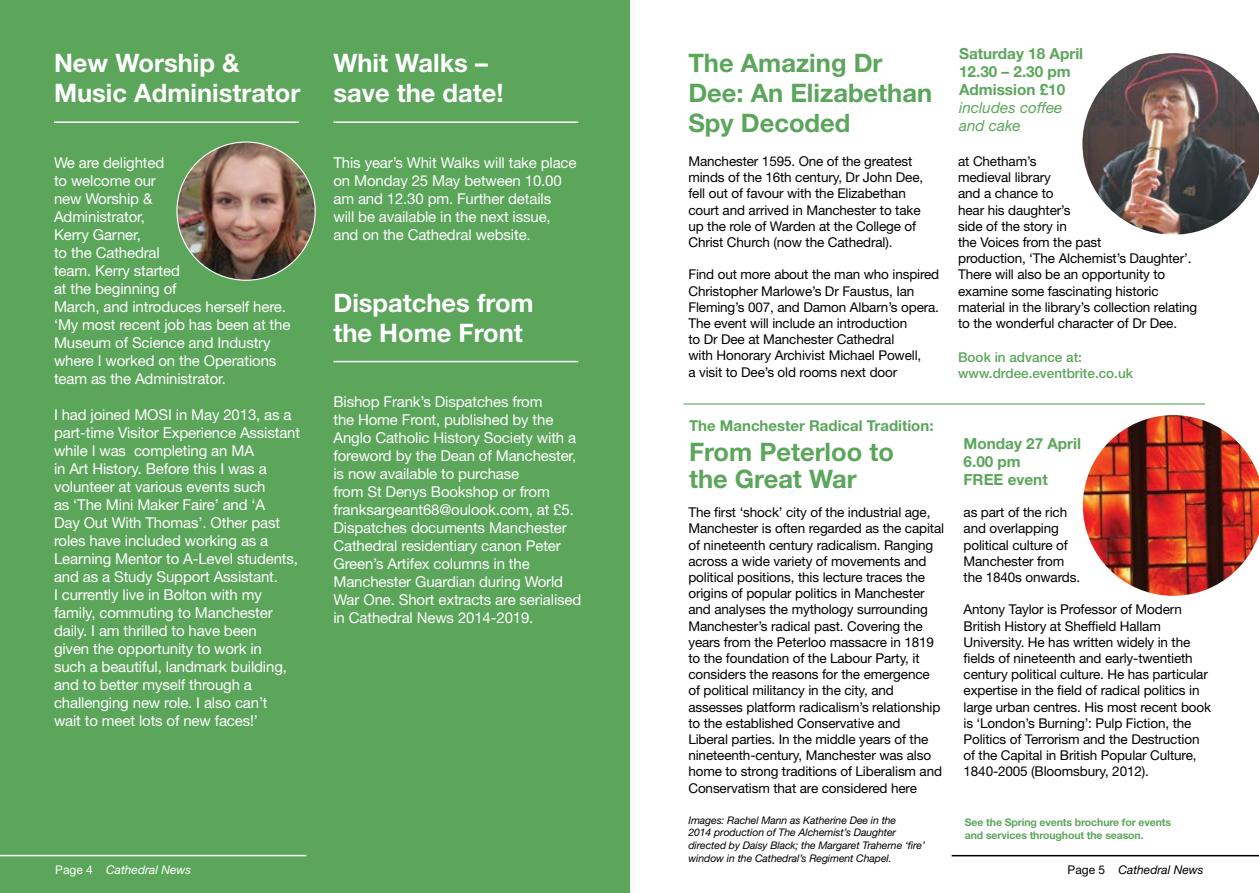
<style>
.page{position:relative;width:1259px;height:893px;background:#fff}
.page>*{position:absolute;margin:0;border:0;box-sizing:border-box;transform-origin:0 0}
.t1{font:700 25.5px/30px "Helvetica Neue LT Std";color:#fff}
.t2{font:700 25.5px/30px "Helvetica Neue LT Std";color:#5ba65b}
.t3{font:700 15.3px/18px "Helvetica Neue LT Std";color:#5ba65b}
.t4{font:italic 15.3px/18px "Helvetica Neue LT Std";color:#5ba65b}
.t5{font:15px/18px "Helvetica Neue LT Std";letter-spacing:-.01em;color:#fff}
.t6{font:700 15px "Helvetica Neue LT Std";color:#5ba65b}
.t7{font:13.5px/16.2px "Helvetica Neue LT Std";letter-spacing:-.01em;color:#000}
.t8{font:500 13.5px/16.2px "Helvetica Neue LT Std";color:#5ba65b}
.t9{font:italic 12px "Helvetica Neue LT Std";color:#fff}
.t10{font:italic 12px "Helvetica Neue LT Std";color:#000}
.t11{font:italic 10.5px/12.6px "Helvetica Neue LT Std";letter-spacing:-.01em;color:#000}
.t12{font:700 10.5px/12.6px "Helvetica Neue LT Std";letter-spacing:-.01em;color:#5ba65b}
.s1{font-style:normal}
</style>
<div class="page">
<div style="left:0;top:0;width:629px;height:893px;background:#5ba65b"></div>
<hr style="left:54px;top:121px;width:245px;height:2px;background:#fff">
<hr style="left:333px;top:121px;width:245px;height:2px;background:#fff">
<hr style="left:333px;top:361px;width:245px;height:1px;background:#fff">
<img style="left:178px;top:143px;width:137px;height:137px">
<img style="left:1082px;top:415px;width:177px;height:181px">
<img style="left:1082px;top:53px;width:177px;height:182px">
<hr style="left:683px;top:403px;width:522px;height:1px;background:#5ba65b">
<hr style="left:951px;top:855px;width:308px;height:1px;background:#000">
<hr style="left:0;top:855px;width:306px;height:1px;background:#fff">
<h1 class="t1" style="left:54px;top:48px;width:248px">New Worship &amp;<br>Music Administrator</h1>
<p class="t5" style="left:54px;top:153px;width:238px">We are delighted<br>to welcome our<br>new Worship &amp;<br>Administrator,<br>Kerry Garner,<br>to the Cathedral<br>team. Kerry started<br>at the beginning of<br>March, and introduces herself here. ‘My most recent job has been at the<br>Museum of Science and Industry where I worked on the Operations team as the Administrator.</p>
<p class="t5" style="left:54px;top:405px;width:248px">I had joined MOSI in May 2013, as a part-time Visitor Experience Assistant while I was completing an MA<br>in Art History. Before this I was a volunteer at various events such<br>as ‘The Mini Maker Faire’ and ‘A<br>Day Out With Thomas’. Other past roles have included working as a<br>Learning Mentor to A-Level students, and as a Study Support Assistant.<br>I currently live in Bolton with my family, commuting to Manchester daily. I am thrilled to have been<br>given the opportunity to work in<br>such a beautiful, landmark building, and to better myself through a challenging new role. I also can’t<br>wait to meet lots of new faces!’</p>
<h1 class="t1" style="left:333px;top:48px;width:172px">Whit Walks – save the date!</h1>
<p class="t5" style="left:333px;top:153px;width:245px">This year’s Whit Walks will take place on Monday 25 May between 10.00 am and 12.30 pm. Further details<br>will be available in the next issue, and on the Cathedral website.</p>
<h1 class="t1" style="left:333px;top:287px;width:202px">Dispatches from the Home Front</h1>
<p class="t5" style="left:333px;top:393px;width:249px">Bishop Frank’s Dispatches from<br>the Home Front, published by the Anglo Catholic History Society with a foreword by the Dean of Manchester, is now available to purchase<br>from St Denys Bookshop or from franksargeant68@oulook.com, at £5.<br>Dispatches documents Manchester Cathedral residentiary canon Peter Green’s Artifex columns in the Manchester Guardian during World War One. Short extracts are serialised in Cathedral News 2014-2019.</p>
<h1 class="t2" style="left:688px;top:48px;width:245px">The Amazing Dr<br>Dee: An Elizabethan<br>Spy Decoded</h1>
<p class="t3" style="left:959px;top:44px;width:126px">Saturday 18 April<br>12.30 – 2.30 pm<br>Admission £10</p>
<p class="t4" style="left:959px;top:98px;width:105px">includes coffee and cake</p>
<p class="t7" style="left:688px;top:153px;width:236px">Manchester 1595. One of the greatest minds of the 16th century, Dr John Dee, fell out of favour with the Elizabethan court and arrived in Manchester to take up the role of Warden at the College of Christ Church (now the Cathedral).</p>
<p class="t7" style="left:688px;top:266px;width:252px">Find out more about the man who inspired Christopher Marlowe’s Dr Faustus, Ian Fleming’s 007, and Damon Albarn’s opera.<br>The event will include an introduction<br>to Dr Dee at Manchester Cathedral<br>with Honorary Archivist Michael Powell,<br>a visit to Dee’s old rooms next door</p>
<p class="t6" style="left:689px;top:417px;width:246px">The Manchester Radical Tradition:</p>
<h1 class="t2" style="left:689px;top:438px;width:206px;line-height:27px">From Peterloo to the Great War</h1>
<p class="t7" style="left:958px;top:153px;width:241px">at Chetham’s<br>medieval library<br>and a chance to<br>hear his daughter’s<br>side of the story in<br>the Voices from the past<br>production, ‘The Alchemist’s Daughter’.<br>There will also be an opportunity to examine some fascinating historic material in the library’s collection relating to the wonderful character of Dr Dee.</p>
<p class="t8" style="left:958px;top:349px;width:176px">Book in advance at: www.drdee.eventbrite.co.uk</p>
<p class="t3" style="left:963px;top:434px;width:119px">Monday 27 April<br>6.00 pm<br>FREE event</p>
<p class="t7" style="left:688px;top:504px;width:257px">The first ‘shock’ city of the industrial age, Manchester is often regarded as the capital of nineteenth century radicalism. Ranging across a wide variety of movements and political positions, this lecture traces the origins of popular politics in Manchester and analyses the mythology surrounding Manchester’s radical past. Covering the years from the Peterloo massacre in 1819 to the foundation of the Labour Party, it considers the reasons for the emergence of political militancy in the city, and assesses platform radicalism’s relationship to the established Conservative and<br>Liberal parties. In the middle years of the nineteenth-century, Manchester was also home to strong traditions of Liberalism and Conservatism that are considered here</p>
<p class="t7" style="left:963px;top:504px;width:118px">as part of the rich and overlapping political culture of<br>Manchester from the 1840s onwards.</p>
<p class="t7" style="left:963px;top:601px;width:249px">Antony Taylor is Professor of Modern British History at Sheffield Hallam University. He has written widely in the fields of nineteenth and early-twentieth century political culture. He has particular expertise in the field of radical politics in large urban centres. His most recent book is ‘London’s Burning’: Pulp Fiction, the Politics of Terrorism and the Destruction of the Capital in British Popular Culture, 1840-2005 (Bloomsbury, 2012).</p>
<p class="t11" style="left:688px;top:814px;width:238px">Images: Rachel Mann as Katherine Dee in the<br>2014 production of The Alchemist’s Daughter directed by Daisy Black; the Margaret Traherne ‘fire’ window in the Cathedral’s Regiment Chapel.</p>
<p class="t12" style="left:965px;top:816px;width:208px">See the Spring events brochure for events and services throughout the season.</p>
<p class="t9" style="left:55px;top:862px;width:138px"><span class="s1">Page 4</span> Cathedral News</p>
<p class="t10" style="left:1067px;top:862px;width:138px"><span class="s1">Page 5</span> Cathedral News</p>
</div>
